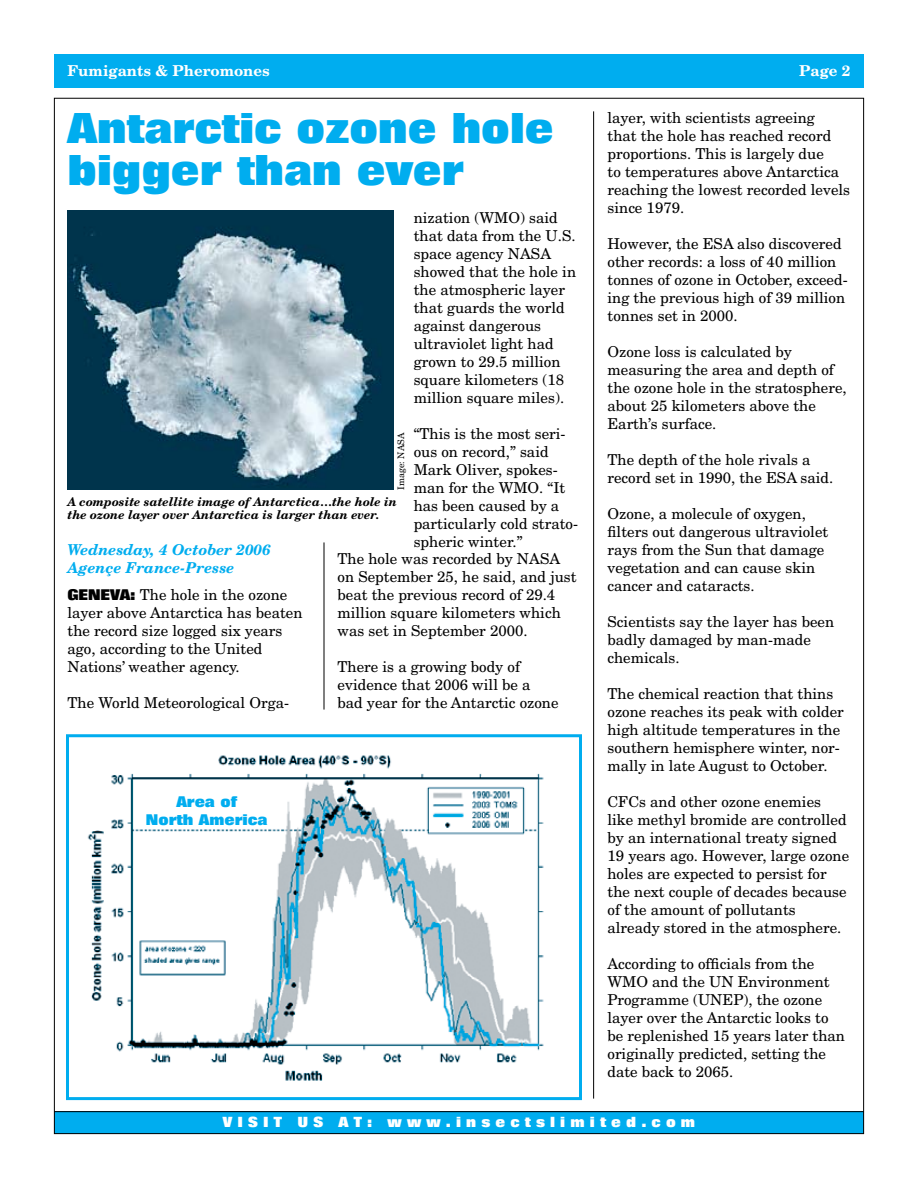
<style>
.page{position:relative;width:918px;height:1188px;background:#fff}
.page>*{position:absolute;margin:0;border:0;box-sizing:border-box;transform-origin:0 0}
.t1{font:800 42px/42px "Folio";color:#00adef}
.t2{font:15px/18px "New Century Schlbk";color:#000}
.t3{font:italic 700 15px/18px "New Century Schlbk";color:#00adef}
.t4{font:700 15px "New Century Schlbk";color:#fff}
.t5{font:800 15px/18px "Folio";color:#00adef;text-align:center}
.t6{font:800 14.25px "Folio";color:#fff}
.t7{font:italic 700 12px/13.5px "New Century Schlbk";color:#000}
.t8{font:9px "New Century Schlbk";color:#000}
.s1{font-family:"Folio";font-weight:800}
</style>
<div class="page">
<div style="left:54px;top:54px;width:810px;height:34px;background:#00adef"></div>
<div style="left:54px;top:1111px;width:810px;height:23px;background:#00adef"></div>
<hr style="left:54px;top:1111px;width:810px;height:1px;background:#000">
<hr style="left:593px;top:111px;width:1px;height:988px;background:#000">
<img style="left:87px;top:755px;width:457px;height:326px">
<div style="left:66px;top:734px;width:516px;height:366px;border:3px solid #00adef"></div>
<img style="left:68px;top:211px;width:325px;height:278px">
<hr style="left:324px;top:542px;width:1px;height:168px;background:#000">
<div style="left:140px;top:811px;width:102px;height:18px;background:#fff"></div>
<p class="t4" style="left:68px;top:61px;width:204px">Fumigants &amp; Pheromones</p>
<p class="t4" style="left:799px;top:61px;width:53px">Page 2</p>
<h1 class="t1" style="left:68px;top:108px;width:488px">Antarctic ozone hole bigger than ever</h1>
<p class="t2" style="left:414px;top:208px;width:164px">nization (WMO) said that data from the U.S. space agency NASA showed that the hole in the atmospheric layer that guards the world against dangerous ultraviolet light had grown to 29.5 million square kilometers (18 million square miles).</p>
<p class="t2" style="left:414px;top:424px;width:166px">“This is the most seri&shy;ous on record,” said<br>Mark Oliver, spokes&shy;man for the WMO. “It has been caused by a particularly cold strato&shy;spheric winter.”</p>
<p class="t8" style="left:395px;top:490px;width:59px;rotate:-90deg">Image: NASA</p>
<p class="t7" style="left:68px;top:495px;width:331px">A composite satellite image of Antarctica…the hole in the ozone layer over Antarctica is larger than ever.</p>
<p class="t3" style="left:68px;top:540px;width:205px">Wednesday, 4 October 2006<br>Agençe France-Presse</p>
<p class="t2" style="left:68px;top:585px;width:237px"><span class="s1">GENEVA:</span> The hole in the ozone layer above Antarctica has beaten the record size logged six years ago, according to the United<br>Nations’ weather agency.</p>
<p class="t2" style="left:68px;top:693px;width:223px">The World Meteorological Orga-</p>
<p class="t2" style="left:338px;top:550px;width:241px">The hole was recorded by NASA on September 25, he said, and just beat the previous record of 29.4 million square kilometers which was set in September 2000.</p>
<p class="t2" style="left:338px;top:658px;width:223px">There is a growing body of evidence that 2006 will be a bad year for the Antarctic ozone</p>
<p class="t5" style="left:146px;top:793px;width:123px">Area of<br>North America</p>
<p class="t2" style="left:608px;top:109px;width:244px">layer, with scientists agreeing<br>that the hole has reached record proportions. This is largely due<br>to temperatures above Antarctica reaching the lowest recorded levels since 1979.</p>
<p class="t2" style="left:608px;top:235px;width:242px">However, the ESA also discovered other records: a loss of 40 million tonnes of ozone in October, exceed&shy;ing the previous high of 39 million tonnes set in 2000.</p>
<p class="t2" style="left:608px;top:343px;width:241px">Ozone loss is calculated by measuring the area and depth of the ozone hole in the stratosphere, about 25 kilometers above the<br>Earth’s surface.</p>
<p class="t2" style="left:608px;top:451px;width:227px">The depth of the hole rivals a record set in 1990, the ESA said.</p>
<p class="t2" style="left:608px;top:505px;width:222px">Ozone, a molecule of oxygen, filters out dangerous ultraviolet rays from the Sun that damage vegetation and can cause skin cancer and cataracts.</p>
<p class="t2" style="left:608px;top:613px;width:228px">Scientists say the layer has been badly damaged by man-made chemicals.</p>
<p class="t2" style="left:608px;top:685px;width:238px">The chemical reaction that thins ozone reaches its peak with colder high altitude temperatures in the southern hemisphere winter, nor&shy;mally in late August to October.</p>
<p class="t2" style="left:608px;top:793px;width:243px">CFCs and other ozone enemies like methyl bromide are controlled by an international treaty signed<br>19 years ago. However, large ozone holes are expected to persist for the next couple of decades because of the amount of pollutants already stored in the atmosphere.</p>
<p class="t2" style="left:608px;top:955px;width:239px">According to officials from the<br>WMO and the UN Environment<br>Programme (UNEP), the ozone layer over the Antarctic looks to be replenished 15 years later than originally predicted, setting the date back to 2065.</p>
<p class="t6" style="left:223px;top:1114px;width:474px">V I S I T U S A T : w w w . i n s e c t s l i m i t e d . c o m</p>
</div>
